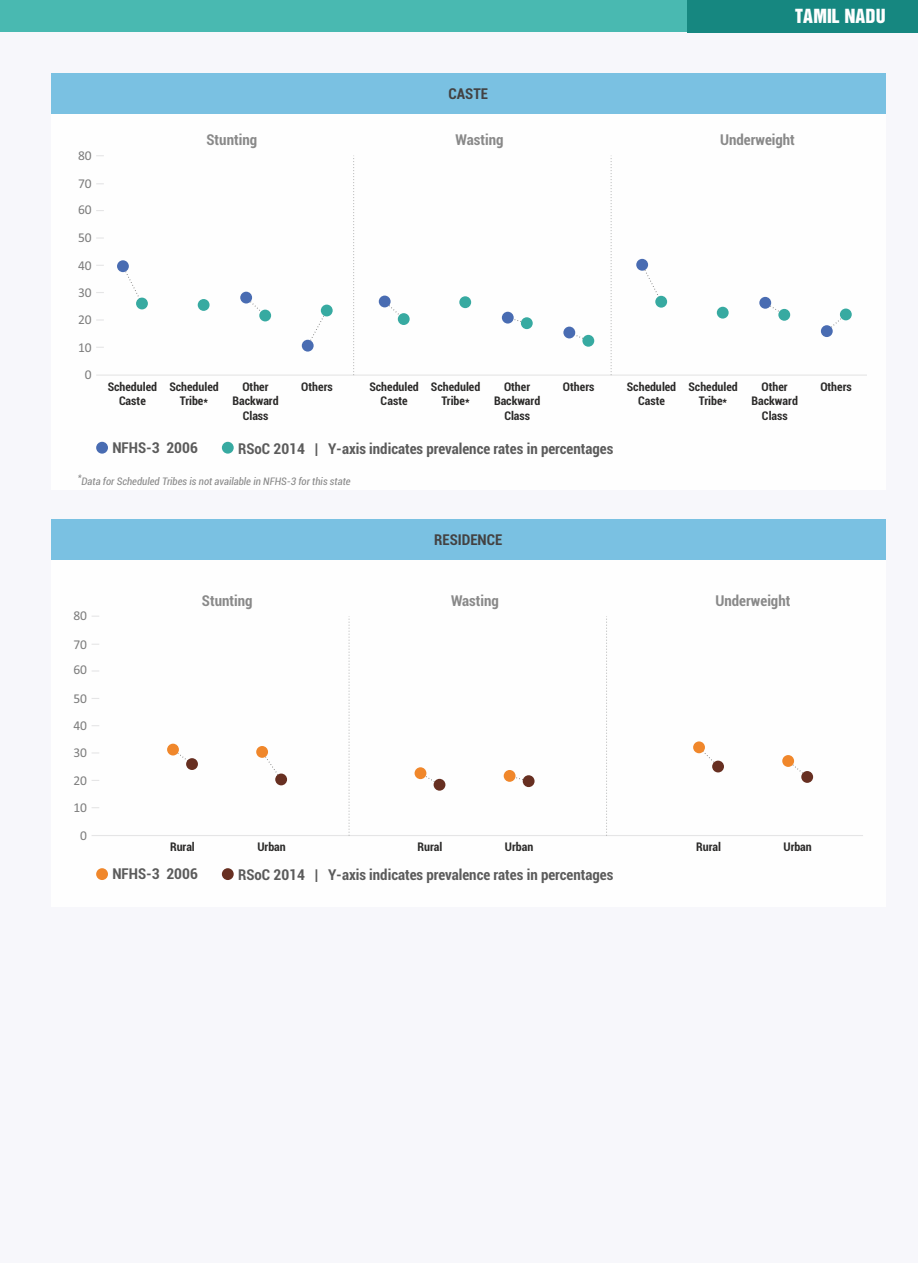
<style>
.page{position:relative;width:918px;height:1263px;background:#f7f7fb}
.page>*{position:absolute;margin:0;border:0;box-sizing:border-box;transform-origin:0 0}
.t1{font:19.5px "Helvetica Roman Semi B";color:#fefefe}
.t2{font:700 condensed 15px "Roboto";color:#5b5b5b}
.t3{font:700 condensed 15px "Roboto";color:#898989}
.t4{font:700 condensed 15px "Roboto";color:#434242}
.t5{font:13.5px "Calibri";color:#7c7c7c}
.t6{font:700 condensed 12px/14.4px "Roboto";color:#2b2a29;text-align:center}
.t7{font:italic condensed 10.5px "Roboto";color:#898989}
</style>
<div class="page">
<div style="left:0;top:0;width:918px;height:32px;background:#49b9b1"></div>
<div style="left:51px;top:73px;width:835px;height:417px;background:#fefefe"></div>
<hr style="left:96px;top:374px;width:771px;height:2px;background:#e5e5e6">
<svg style="left:611px;top:158px;width:1px;height:217px"></svg>
<svg style="left:353px;top:158px;width:1px;height:217px"></svg>
<div style="left:51px;top:73px;width:835px;height:41px;background:#7ac1e2"></div>
<div style="left:51px;top:549px;width:835px;height:357px;background:#fefefe"></div>
<hr style="left:92px;top:835px;width:771px;height:1px;background:#e5e5e6">
<svg style="left:606px;top:616px;width:1px;height:219px"></svg>
<svg style="left:349px;top:616px;width:1px;height:219px"></svg>
<div style="left:51px;top:519px;width:835px;height:41px;background:#7ac1e2"></div>
<svg style="left:172px;top:752px;width:18px;height:10px"></svg>
<div style="left:167px;top:744px;width:12px;height:11px;background:#f0872b;border-radius:50%"></div>
<div style="left:186px;top:758px;width:12px;height:12px;background:#672f21;border-radius:50%"></div>
<svg style="left:96px;top:237px;width:8px;height:2px"></svg>
<svg style="left:96px;top:319px;width:8px;height:2px"></svg>
<svg style="left:122px;top:268px;width:21px;height:33px"></svg>
<div style="left:117px;top:260px;width:12px;height:12px;background:#496cb2;border-radius:50%"></div>
<svg style="left:245px;top:297px;width:21px;height:15px"></svg>
<div style="left:240px;top:292px;width:12px;height:11px;background:#496cb2;border-radius:50%"></div>
<div style="left:259px;top:310px;width:12px;height:11px;background:#37aaa1;border-radius:50%"></div>
<svg style="left:307px;top:309px;width:21px;height:35px"></svg>
<div style="left:302px;top:340px;width:12px;height:12px;background:#496cb2;border-radius:50%"></div>
<div style="left:321px;top:305px;width:12px;height:11px;background:#37aaa1;border-radius:50%"></div>
<div style="left:136px;top:298px;width:12px;height:11px;background:#37aaa1;border-radius:50%"></div>
<svg style="left:384px;top:305px;width:18px;height:15px"></svg>
<div style="left:379px;top:296px;width:12px;height:11px;background:#496cb2;border-radius:50%"></div>
<div style="left:398px;top:313px;width:12px;height:12px;background:#37aaa1;border-radius:50%"></div>
<div style="left:502px;top:312px;width:12px;height:12px;background:#496cb2;border-radius:50%"></div>
<div style="left:521px;top:317px;width:12px;height:12px;background:#37aaa1;border-radius:50%"></div>
<svg style="left:568px;top:332px;width:21px;height:7px"></svg>
<div style="left:563px;top:327px;width:12px;height:11px;background:#496cb2;border-radius:50%"></div>
<div style="left:582px;top:335px;width:12px;height:12px;background:#37aaa1;border-radius:50%"></div>
<svg style="left:644px;top:264px;width:18px;height:36px"></svg>
<div style="left:636px;top:259px;width:12px;height:12px;background:#496cb2;border-radius:50%"></div>
<div style="left:655px;top:296px;width:12px;height:12px;background:#37aaa1;border-radius:50%"></div>
<svg style="left:767px;top:302px;width:18px;height:11px"></svg>
<div style="left:759px;top:297px;width:12px;height:12px;background:#496cb2;border-radius:50%"></div>
<div style="left:778px;top:309px;width:12px;height:12px;background:#37aaa1;border-radius:50%"></div>
<svg style="left:829px;top:314px;width:18px;height:15px"></svg>
<div style="left:821px;top:325px;width:12px;height:12px;background:#496cb2;border-radius:50%"></div>
<div style="left:840px;top:309px;width:12px;height:11px;background:#37aaa1;border-radius:50%"></div>
<svg style="left:264px;top:754px;width:13px;height:19px"></svg>
<div style="left:256px;top:746px;width:12px;height:12px;background:#f0872b;border-radius:50%"></div>
<div style="left:275px;top:773px;width:12px;height:12px;background:#672f21;border-radius:50%"></div>
<svg style="left:419px;top:772px;width:22px;height:14px"></svg>
<div style="left:415px;top:767px;width:11px;height:12px;background:#f0872b;border-radius:50%"></div>
<div style="left:434px;top:779px;width:11px;height:12px;background:#672f21;border-radius:50%"></div>
<svg style="left:512px;top:775px;width:15px;height:7px"></svg>
<div style="left:504px;top:770px;width:12px;height:12px;background:#f0872b;border-radius:50%"></div>
<div style="left:523px;top:775px;width:12px;height:12px;background:#672f21;border-radius:50%"></div>
<svg style="left:698px;top:749px;width:21px;height:14px"></svg>
<div style="left:693px;top:741px;width:12px;height:12px;background:#f0872b;border-radius:50%"></div>
<div style="left:712px;top:761px;width:12px;height:11px;background:#672f21;border-radius:50%"></div>
<svg style="left:790px;top:760px;width:15px;height:15px"></svg>
<div style="left:782px;top:755px;width:12px;height:12px;background:#f0872b;border-radius:50%"></div>
<div style="left:801px;top:771px;width:12px;height:12px;background:#672f21;border-radius:50%"></div>
<div style="left:198px;top:299px;width:12px;height:12px;background:#37aaa1;border-radius:50%"></div>
<div style="left:459px;top:296px;width:12px;height:12px;background:#37aaa1;border-radius:50%"></div>
<div style="left:717px;top:307px;width:12px;height:12px;background:#37aaa1;border-radius:50%"></div>
<div style="left:688px;top:0;width:230px;height:32px;background:#168780"></div>
<div style="left:96px;top:442px;width:12px;height:12px;background:#496cb2;border-radius:50%"></div>
<div style="left:222px;top:442px;width:12px;height:12px;background:#37aaa1;border-radius:50%"></div>
<div style="left:96px;top:868px;width:12px;height:12px;background:#f0872b;border-radius:50%"></div>
<div style="left:222px;top:868px;width:12px;height:12px;background:#672f21;border-radius:50%"></div>
<p class="t4" style="left:449px;top:88px;width:41px">CASTE</p>
<h1 class="t1" style="left:795px;top:9px;width:92px">TAMIL NADU</h1>
<p class="t5" style="left:78px;top:150px;width:15px">80</p>
<p class="t5" style="left:78px;top:178px;width:15px">70</p>
<p class="t5" style="left:78px;top:204px;width:15px">60</p>
<p class="t5" style="left:78px;top:232px;width:15px">50</p>
<p class="t5" style="left:78px;top:259px;width:15px">40</p>
<p class="t5" style="left:78px;top:287px;width:15px">30</p>
<p class="t5" style="left:78px;top:314px;width:15px">20</p>
<p class="t5" style="left:78px;top:341px;width:15px">10</p>
<p class="t5" style="left:85px;top:369px;width:8px">0</p>
<p class="t3" style="left:207px;top:134px;width:52px">Stunting</p>
<p class="t3" style="left:456px;top:134px;width:49px">Wasting</p>
<p class="t3" style="left:720px;top:134px;width:76px">Underweight</p>
<p class="t6" style="left:108px;top:380px;width:51px">Scheduled<br>Caste</p>
<p class="t6" style="left:232px;top:380px;width:48px">Other<br>Backward<br>Class</p>
<p class="t6" style="left:301px;top:380px;width:33px">Others</p>
<p class="t6" style="left:369px;top:380px;width:51px">Scheduled<br>Caste</p>
<p class="t6" style="left:494px;top:380px;width:48px">Other<br>Backward<br>Class</p>
<p class="t6" style="left:563px;top:380px;width:33px">Others</p>
<p class="t6" style="left:627px;top:380px;width:51px">Scheduled<br>Caste</p>
<p class="t6" style="left:752px;top:380px;width:48px">Other<br>Backward<br>Class</p>
<p class="t6" style="left:820px;top:380px;width:33px">Others</p>
<p class="t2" style="left:112px;top:442px;width:87px">NFHS-3 2006</p>
<p class="t2" style="left:238px;top:442px;width:377px">RSoC 2014 | Y-axis indicates prevalence rates in percentages</p>
<p class="t6" style="left:169px;top:380px;width:51px">Scheduled<br>Tribe*</p>
<p class="t6" style="left:431px;top:380px;width:51px">Scheduled<br>Tribe*</p>
<p class="t6" style="left:688px;top:380px;width:51px">Scheduled<br>Tribe*</p>
<p class="t7" style="left:78px;top:477px;width:274px">*Data for Scheduled Tribes is not available in NFHS-3 for this state</p>
<p class="t4" style="left:434px;top:534px;width:70px">RESIDENCE</p>
<p class="t5" style="left:73px;top:610px;width:15px">80</p>
<p class="t5" style="left:73px;top:638px;width:15px">70</p>
<p class="t5" style="left:73px;top:664px;width:15px">60</p>
<p class="t5" style="left:73px;top:693px;width:15px">50</p>
<p class="t5" style="left:73px;top:720px;width:15px">40</p>
<p class="t5" style="left:73px;top:747px;width:15px">30</p>
<p class="t5" style="left:73px;top:774px;width:15px">20</p>
<p class="t5" style="left:73px;top:802px;width:15px">10</p>
<p class="t5" style="left:80px;top:830px;width:8px">0</p>
<p class="t3" style="left:202px;top:594px;width:52px">Stunting</p>
<p class="t3" style="left:451px;top:594px;width:49px">Wasting</p>
<p class="t3" style="left:716px;top:594px;width:76px">Underweight</p>
<p class="t6" style="left:170px;top:841px;width:26px">Rural</p>
<p class="t6" style="left:257px;top:841px;width:30px">Urban</p>
<p class="t6" style="left:418px;top:841px;width:26px">Rural</p>
<p class="t6" style="left:505px;top:841px;width:30px">Urban</p>
<p class="t6" style="left:696px;top:841px;width:26px">Rural</p>
<p class="t6" style="left:783px;top:841px;width:30px">Urban</p>
<p class="t2" style="left:112px;top:868px;width:87px">NFHS-3 2006</p>
<p class="t2" style="left:238px;top:869px;width:377px">RSoC 2014 | Y-axis indicates prevalence rates in percentages</p>
</div>
